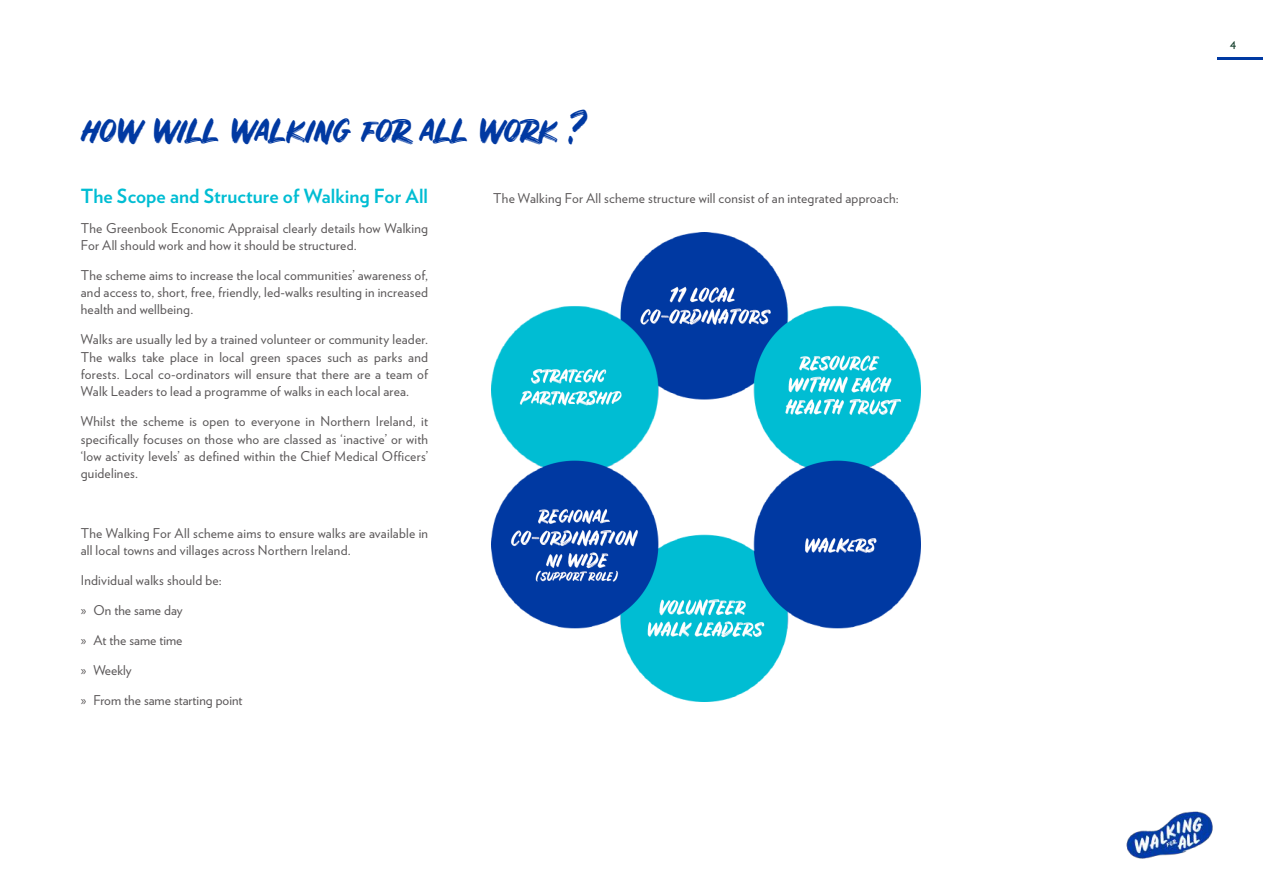
<style>
.page{position:relative;width:1263px;height:893px;background:#fff}
.page>*{position:absolute;margin:0;border:0;box-sizing:border-box;transform-origin:0 0}
.t1{font:33px "Rustico";color:#0039a2}
.t2{font:700 19.5px "Verlag";color:#00bdd3}
.t3{font:13.5px/17.2px "Verlag";letter-spacing:.015em;color:#5a5758;text-align:justify}
.t4{font:13.5px "Verlag";color:#0d3825}
.s1{font-family:"Myriad Pro"}
</style>
<div class="page">
<img style="left:491px;top:233px;width:429px;height:469px">
<hr style="left:1217px;top:57px;width:46px;height:3px;background:#0039a2">
<img style="left:1126px;top:811px;width:87px;height:48px">
<h1 class="t1" style="left:81px;top:111px;width:505px">HOW WILL WALKING FOR ALL WORK ?</h1>
<h2 class="t2" style="left:81px;top:180px;width:349px">The Scope and Structure of Walking For All</h2>
<p class="t3" style="left:81px;top:219px;width:349px">The Greenbook Economic Appraisal clearly details how Walking<br>For All should work and how it should be structured.</p>
<p class="t3" style="left:81px;top:266px;width:349px">The scheme aims to increase the local communities’ awareness of, and access to, short, free, friendly, led-walks resulting in increased health and wellbeing.</p>
<p class="t3" style="left:81px;top:330px;width:349px">Walks are usually led by a trained volunteer or community leader.<br>The walks take place in local green spaces such as parks and forests. Local co-ordinators will ensure that there are a team of Walk Leaders to lead a programme of walks in each local area.</p>
<p class="t3" style="left:81px;top:412px;width:349px">Whilst the scheme is open to everyone in Northern Ireland, it specifically focuses on those who are classed as ‘inactive’ or with ‘low activity levels’ as defined within the Chief Medical Officers’ guidelines.</p>
<p class="t3" style="left:81px;top:524px;width:349px">The Walking For All scheme aims to ensure walks are available in all local towns and villages across Northern Ireland.</p>
<p class="t3" style="left:81px;top:571px;width:142px">Individual walks should be:</p>
<p class="t3" style="left:81px;top:601px;width:104px"><span class="s1">»</span> On the same day</p>
<p class="t3" style="left:81px;top:631px;width:103px"><span class="s1">»</span> At the same time</p>
<p class="t3" style="left:81px;top:661px;width:52px"><span class="s1">»</span> Weekly</p>
<p class="t3" style="left:81px;top:691px;width:163px"><span class="s1">»</span> From the same starting point</p>
<p class="t3" style="left:493px;top:189px;width:407px">The Walking For All scheme structure will consist of an integrated approach:</p>
<p class="t4" style="left:1230px;top:34px;width:8px">4</p>
</div>
